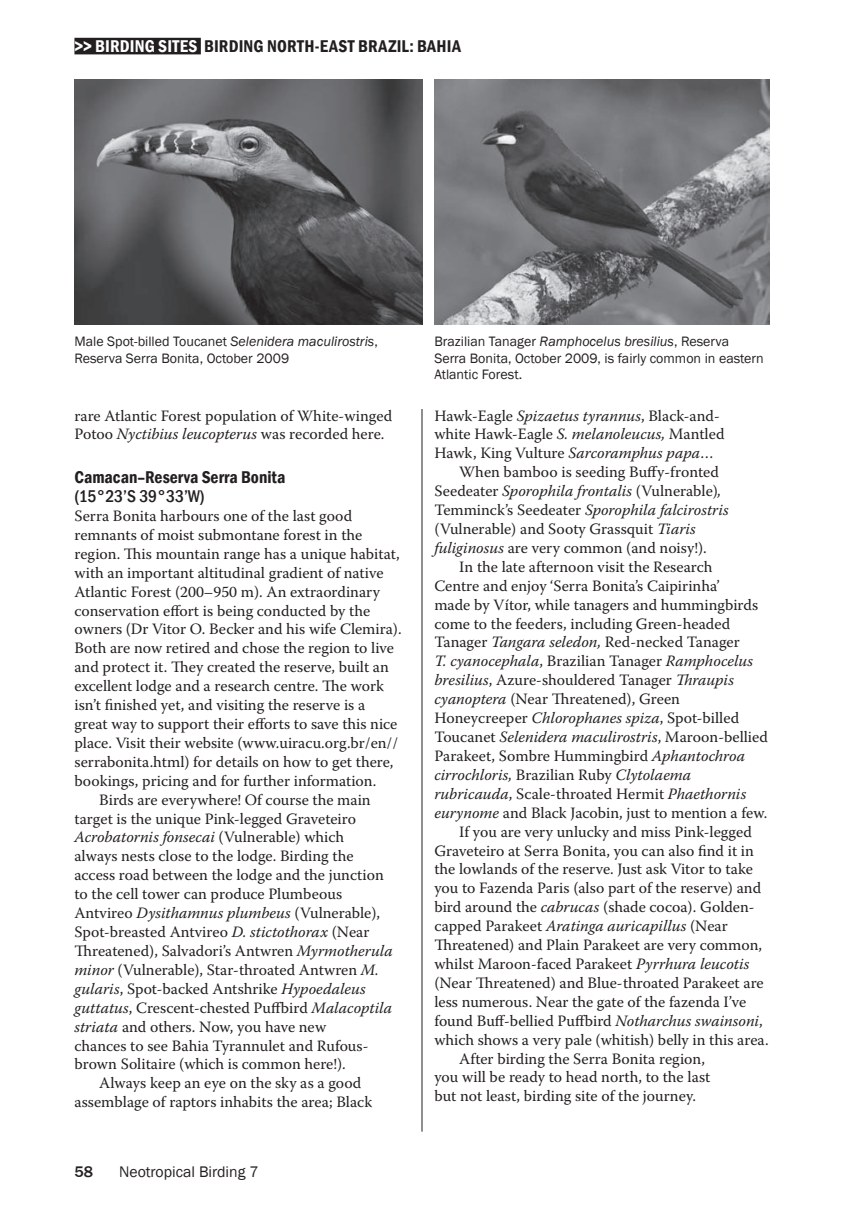
<style>
.page{position:relative;width:844px;height:1221px;background:#fff}
.page>*{position:absolute;margin:0;border:0;box-sizing:border-box;transform-origin:0 0}
.t1{font:600 condensed 17.5px "Franklin Gothic";letter-spacing:.01em;color:#231f20}
.t2{font:500 condensed 17.5px "Franklin Gothic";color:#231f20}
.t3{font:15.75px/18.9px "Warnock Pro";color:#231f20}
.t4{font:italic 15.75px "Warnock Pro";color:#231f20}
.t5{font:15.75px "Franklin Gothic";color:#231f20}
.t6{font:500 15.75px "Franklin Gothic";color:#231f20}
.t7{font:14px/16.6px "Franklin Gothic";color:#231f20}
.s1{color:#fff}
.s2{font-style:italic}
.s3{font-style:normal}
</style>
<div class="page">
<div style="left:74px;top:38px;width:127px;height:16px;background:#231f20"></div>
<hr style="left:421px;top:79px;width:1px;height:1052px;background:#231f20">
<div style="left:409px;top:79px;width:25px;height:330px;background:#fff"></div>
<img style="left:434px;top:79px;width:335px;height:245px">
<img style="left:74px;top:79px;width:348px;height:245px">
<p class="t1" style="left:74px;top:34px;width:388px"><span class="s1">&gt;&gt; Birding Sites</span> Birding north-east Brazil: Bahia</p>
<p class="t7" style="left:74px;top:333px;width:305px">M ale Spot-billed Toucanet <span class="s2">Selenidera maculirostris</span>,<br>Reserva Serra Bonita, October 2009</p>
<p class="t3" style="left:74px;top:405px;width:319px">rare Atlantic Forest population of White-winged<br>Potoo <span class="s2">Nyctibius leucopterus</span> was recorded here.</p>
<p class="t1" style="left:74px;top:465px;width:212px">Camacan–Reserva Serra Bonita</p>
<p class="t2" style="left:74px;top:485px;width:132px">(15°23’S 39°33’W)</p>
<p class="t3" style="left:74px;top:506px;width:279px">Serra Bonita harbours one of the last good</p>
<p class="t3" style="left:74px;top:525px;width:289px">remnants of moist submontane forest in the</p>
<p class="t3" style="left:74px;top:544px;width:327px">region. This mountain range has a unique habitat,</p>
<p class="t3" style="left:74px;top:563px;width:310px">with an important altitudinal gradient of native</p>
<p class="t3" style="left:74px;top:581px;width:307px">Atlantic Forest (200–950 m). An extraordinary</p>
<p class="t3" style="left:74px;top:600px;width:297px">conservation effort is being conducted by the</p>
<p class="t3" style="left:74px;top:619px;width:328px">owners (Dr Vitor O. Becker and his wife Clemira).</p>
<p class="t3" style="left:74px;top:638px;width:321px">Both are now retired and chose the region to live</p>
<p class="t3" style="left:74px;top:657px;width:316px">and protect it. They created the reserve, built an</p>
<p class="t3" style="left:74px;top:676px;width:311px">excellent lodge and a research centre. The work</p>
<p class="t3" style="left:74px;top:695px;width:292px">isn’t finished yet, and visiting the reserve is a</p>
<p class="t3" style="left:74px;top:714px;width:324px">great way to support their efforts to save this nice</p>
<p class="t3" style="left:74px;top:733px;width:325px">place. Visit their website (www.uiracu.org.br/en//</p>
<p class="t3" style="left:74px;top:752px;width:320px">serrabonita.html) for details on how to get there,</p>
<p class="t3" style="left:74px;top:770px;width:303px">bookings, pricing and for further information.</p>
<p class="t3" style="left:99px;top:789px;width:273px">Birds are everywhere! Of course the main</p>
<p class="t3" style="left:74px;top:808px;width:283px">target is the unique Pink-legged Graveteiro</p>
<p class="t4" style="left:74px;top:827px;width:271px">Acrobatornis fonsecai <span class="s3">(Vulnerable) which</span></p>
<p class="t3" style="left:74px;top:846px;width:280px">always nests close to the lodge. Birding the</p>
<p class="t3" style="left:74px;top:865px;width:311px">access road between the lodge and the junction</p>
<p class="t3" style="left:74px;top:884px;width:269px">to the cell tower can produce Plumbeous</p>
<p class="t3" style="left:74px;top:903px;width:307px">Antvireo <span class="s2">Dysithamnus plumbeus</span> (Vulnerable),</p>
<p class="t3" style="left:74px;top:922px;width:296px">Spot-breasted Antvireo <span class="s2">D. stictothorax</span> (Near</p>
<p class="t3" style="left:74px;top:941px;width:320px">Threatened), Salvadori’s Antwren <span class="s2">Myrmotherula</span></p>
<p class="t3" style="left:74px;top:959px;width:306px"><span class="s2">minor</span> (Vulnerable), Star-throated Antwren <span class="s2">M.</span></p>
<p class="t3" style="left:74px;top:978px;width:293px"><span class="s2">gularis</span>, Spot-backed Antshrike <span class="s2">Hypoedaleus</span></p>
<p class="t3" style="left:74px;top:997px;width:319px"><span class="s2">guttatus</span>, Crescent-chested Puffbird <span class="s2">Malacoptila</span></p>
<p class="t3" style="left:74px;top:1016px;width:253px"><span class="s2">striata</span> and others. Now, you have new</p>
<p class="t3" style="left:74px;top:1035px;width:295px">chances to see Bahia Tyrannulet and Rufous-</p>
<p class="t3" style="left:74px;top:1054px;width:273px">brown Solitaire (which is common here!).</p>
<p class="t3" style="left:99px;top:1073px;width:263px">Always keep an eye on the sky as a good</p>
<p class="t3" style="left:74px;top:1092px;width:299px">assemblage of raptors inhabits the area; Black</p>
<p class="t6" style="left:74px;top:1161px;width:20px">58</p>
<p class="t5" style="left:119px;top:1161px;width:141px">Neotropical Birding 7</p>
<p class="t7" style="left:434px;top:333px;width:331px">Brazilian Tanager <span class="s2">Ramphocelus bresilius</span>, Reserva<br>Serra Bonita, October 2009, is fairly common in eastern<br>Atlantic Forest.</p>
<p class="t3" style="left:434px;top:405px;width:287px">Hawk-Eagle <span class="s2">Spizaetus tyrannus</span>, Black-and-</p>
<p class="t3" style="left:434px;top:424px;width:291px">white Hawk-Eagle <span class="s2">S. melanoleucus,</span> Mantled</p>
<p class="t3" style="left:434px;top:443px;width:281px">Hawk, King Vulture <span class="s2">Sarcoramphus papa</span>…</p>
<p class="t3" style="left:459px;top:462px;width:261px">When bamboo is seeding Buffy-fronted</p>
<p class="t3" style="left:434px;top:481px;width:288px">Seedeater <span class="s2">Sporophila frontalis</span> (Vulnerable)<span class="s2">,</span></p>
<p class="t4" style="left:434px;top:500px;width:296px"><span class="s3">Temminck’s Seedeater</span> Sporophila falcirostris</p>
<p class="t3" style="left:434px;top:519px;width:263px">(Vulnerable) and Sooty Grassquit <span class="s2">Tiaris</span></p>
<p class="t3" style="left:434px;top:538px;width:274px"><span class="s2">fuliginosus</span> are very common (and noisy!).</p>
<p class="t3" style="left:459px;top:557px;width:255px">In the late afternoon visit the Research</p>
<p class="t3" style="left:434px;top:576px;width:287px">Centre and enjoy ‘Serra Bonita’s Caipirinha’</p>
<p class="t3" style="left:434px;top:594px;width:325px">made by Vítor, while tanagers and hummingbirds</p>
<p class="t3" style="left:434px;top:613px;width:297px">come to the feeders, including Green-headed</p>
<p class="t3" style="left:434px;top:632px;width:307px">Tanager <span class="s2">Tangara seledon,</span> Red-necked Tanager</p>
<p class="t4" style="left:434px;top:651px;width:320px">T. cyanocephala<span class="s3">, Brazilian Tanager</span> Ramphocelus</p>
<p class="t3" style="left:434px;top:670px;width:301px"><span class="s2">bresilius</span>, Azure-shouldered Tanager <span class="s2">Thraupis</span></p>
<p class="t3" style="left:434px;top:689px;width:247px"><span class="s2">cyanoptera</span> (Near Threatened), Green</p>
<p class="t3" style="left:434px;top:708px;width:306px">Honeycreeper <span class="s2">Chlorophanes spiza</span>, Spot-billed</p>
<p class="t3" style="left:434px;top:727px;width:335px">Toucanet <span class="s2">Selenidera maculirostris</span>, Maroon-bellied</p>
<p class="t3" style="left:434px;top:746px;width:312px">Parakeet, Sombre Hummingbird <span class="s2">Aphantochroa</span></p>
<p class="t4" style="left:434px;top:765px;width:258px">cirrochloris, <span class="s3">Brazilian Ruby</span> Clytolaema</p>
<p class="t4" style="left:434px;top:784px;width:313px">rubricauda<span class="s3">, Scale-throated Hermit</span> Phaethornis</p>
<p class="t3" style="left:434px;top:802px;width:334px"><span class="s2">eurynome</span> and Black Jacobin, just to mention a few.</p>
<p class="t3" style="left:459px;top:821px;width:294px">If you are very unlucky and miss Pink-legged</p>
<p class="t3" style="left:434px;top:840px;width:321px">Graveteiro at Serra Bonita, you can also find it in</p>
<p class="t3" style="left:434px;top:859px;width:320px">the lowlands of the reserve. Just ask Vitor to take</p>
<p class="t3" style="left:434px;top:878px;width:328px">you to Fazenda Paris (also part of the reserve) and</p>
<p class="t3" style="left:434px;top:897px;width:322px">bird around the <span class="s2">cabrucas</span> (shade cocoa). Golden-</p>
<p class="t4" style="left:434px;top:916px;width:295px"><span class="s3">capped Parakeet</span> Aratinga auricapillus <span class="s3">(Near</span></p>
<p class="t3" style="left:434px;top:935px;width:329px">Threatened) and Plain Parakeet are very common,</p>
<p class="t3" style="left:434px;top:954px;width:316px">whilst Maroon-faced Parakeet <span class="s2">Pyrrhura leucotis</span></p>
<p class="t3" style="left:434px;top:972px;width:331px">(Near Threatened) and Blue-throated Parakeet are</p>
<p class="t3" style="left:434px;top:991px;width:313px">less numerous. Near the gate of the fazenda I’ve</p>
<p class="t3" style="left:434px;top:1010px;width:330px">found Buff-bellied Puffbird <span class="s2">Notharchus swainsoni</span>,</p>
<p class="t3" style="left:434px;top:1029px;width:336px">which shows a very pale (whitish) belly in this area.</p>
<p class="t3" style="left:459px;top:1048px;width:247px">After birding the Serra Bonita region,</p>
<p class="t3" style="left:434px;top:1067px;width:277px">you will be ready to head north, to the last</p>
<p class="t3" style="left:434px;top:1086px;width:263px">but not least, birding site of the journey.</p>
</div>
